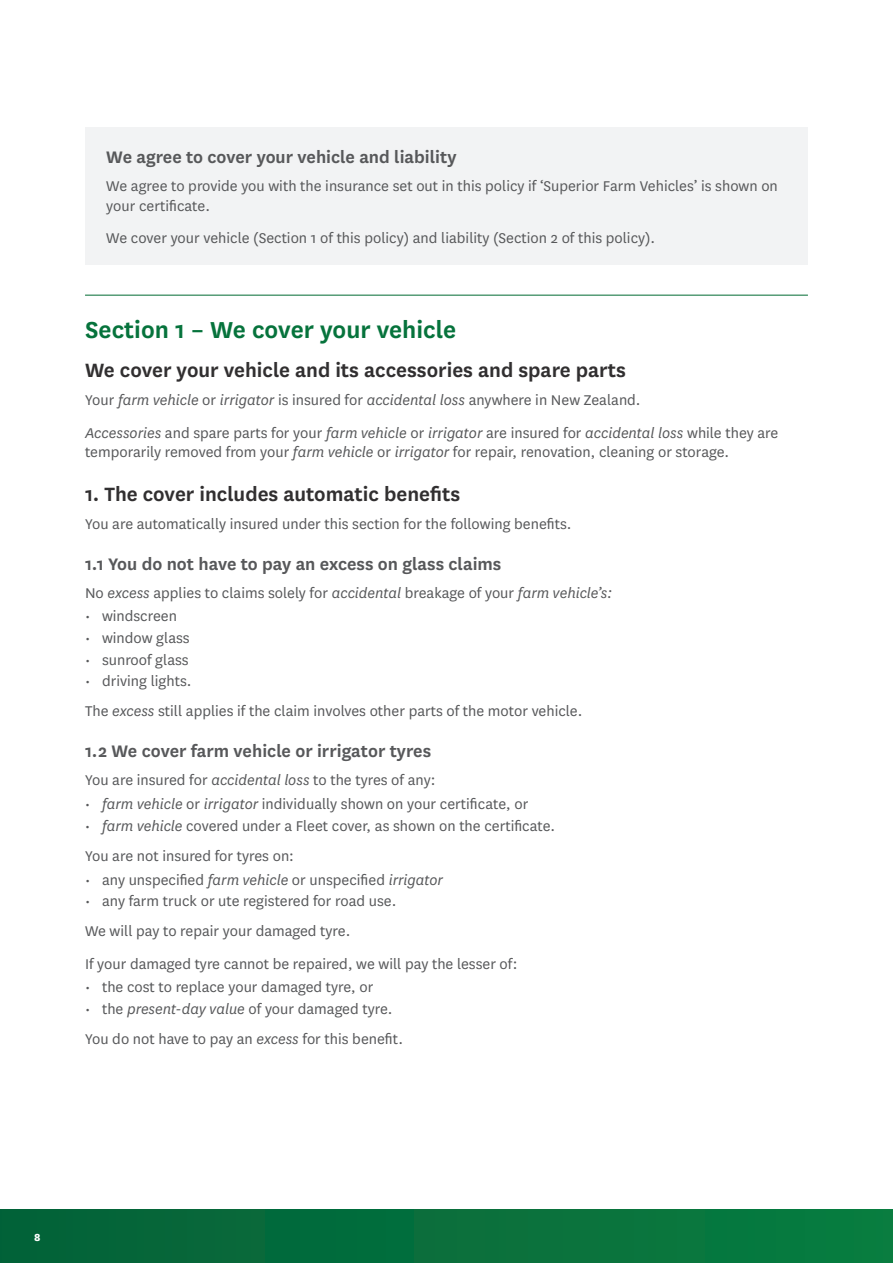
<style>
.page{position:relative;width:893px;height:1263px;background:#fff}
.page>*{position:absolute;margin:0;border:0;box-sizing:border-box;transform-origin:0 0}
.Main_Page_Header_-_G{font:600 27px "National";color:#06733c}
.Sections_Header_-_Lv{font:600 22.5px "National";color:#312f30}
.Sections_Header_-_Lv-2{font:600 19.5px "National";color:#57585a}
.Main_Body_Text_Grey{font:16.5px/19.5px "National";color:#57585a}
.t1{font:800 12px "National";color:#fff}
.s1{font-style:italic}
</style>
<div class="page">
<div style="left:0;top:1209px;width:893px;height:54px;background:linear-gradient(to right,#046138,#097d40)"></div>
<div style="left:85px;top:128px;width:723px;height:137px;background:#f2f3f4"></div>
<hr style="left:85px;top:295px;width:723px;height:1px;background:#006b32">
<p class="Sections_Header_-_Lv-2" style="left:106px;top:144px;width:352px">We agree to cover your vehicle and liability</p>
<p class="Main_Body_Text_Grey" style="left:106px;top:176px;width:673px">We agree to provide you with the insurance set out in this policy if ‘Superior Farm Vehicles’ is shown on your certificate.</p>
<p class="Main_Body_Text_Grey" style="left:106px;top:228px;width:550px">We cover your vehicle (Section 1 of this policy) and liability (Section 2 of this policy).</p>
<p class="Main_Page_Header_-_G" style="left:85px;top:311px;width:373px">Section 1 – We cover your vehicle</p>
<p class="Sections_Header_-_Lv" style="left:85px;top:355px;width:542px">We cover your vehicle and its accessories and spare parts</p>
<p class="Main_Body_Text_Grey" style="left:85px;top:390px;width:557px">Your <span class="s1">farm vehicle</span> or <span class="s1">irrigator</span> is insured for <span class="s1">accidental loss</span> anywhere in New Zealand.</p>
<p class="Main_Body_Text_Grey" style="left:85px;top:422px;width:695px"><span class="s1">Accessories</span> and spare parts for your <span class="s1">farm vehicle</span> or <span class="s1">irrigator</span> are insured for <span class="s1">accidental loss</span> while they are temporarily removed from your <span class="s1">farm vehicle</span> or <span class="s1">irrigator</span> for repair, renovation, cleaning or storage.</p>
<p class="Sections_Header_-_Lv" style="left:85px;top:478px;width:377px">1. The cover includes automatic benefits</p>
<p class="Main_Body_Text_Grey" style="left:85px;top:513px;width:488px">You are automatically insured under this section for the following benefits.</p>
<p class="Sections_Header_-_Lv-2" style="left:85px;top:550px;width:418px">1.1 You do not have to pay an excess on glass claims</p>
<p class="Main_Body_Text_Grey" style="left:85px;top:582px;width:528px">No <span class="s1">excess</span> applies to claims solely for <span class="s1">accidental</span> breakage of your <span class="s1">farm vehicle’s:</span></p>
<p class="Main_Body_Text_Grey" style="left:85px;top:606px;width:93px">• windscreen</p>
<p class="Main_Body_Text_Grey" style="left:85px;top:627px;width:106px">• window glass</p>
<p class="Main_Body_Text_Grey" style="left:85px;top:649px;width:105px">• sunroof glass</p>
<p class="Main_Body_Text_Grey" style="left:85px;top:671px;width:108px">• driving lights.</p>
<p class="Main_Body_Text_Grey" style="left:85px;top:701px;width:499px">The <span class="s1">excess</span> still applies if the claim involves other parts of the motor vehicle.</p>
<p class="Sections_Header_-_Lv-2" style="left:85px;top:738px;width:348px">1.2 We cover farm vehicle or irrigator tyres</p>
<p class="Main_Body_Text_Grey" style="left:85px;top:770px;width:352px">You are insured for <span class="s1">accidental loss</span> to the tyres of any:</p>
<p class="Main_Body_Text_Grey" style="left:85px;top:793px;width:445px"><span class="s1">• farm vehicle</span> or <span class="s1">irrigator</span> individually shown on your certificate, or</p>
<p class="Main_Body_Text_Grey" style="left:85px;top:815px;width:472px"><span class="s1">• farm vehicle</span> covered under a Fleet cover, as shown on the certificate.</p>
<p class="Main_Body_Text_Grey" style="left:85px;top:845px;width:210px">You are not insured for tyres on:</p>
<p class="Main_Body_Text_Grey" style="left:85px;top:869px;width:360px">• any unspecified <span class="s1">farm vehicle</span> or unspecified <span class="s1">irrigator</span></p>
<p class="Main_Body_Text_Grey" style="left:85px;top:891px;width:313px">• any farm truck or ute registered for road use.</p>
<p class="Main_Body_Text_Grey" style="left:85px;top:921px;width:267px">We will pay to repair your damaged tyre.</p>
<p class="Main_Body_Text_Grey" style="left:85px;top:953px;width:434px">If your damaged tyre cannot be repaired, we will pay the lesser of:</p>
<p class="Main_Body_Text_Grey" style="left:85px;top:977px;width:290px">• the cost to replace your damaged tyre, or</p>
<p class="Main_Body_Text_Grey" style="left:85px;top:998px;width:309px">• the <span class="s1">present-day value</span> of your damaged tyre.</p>
<p class="Main_Body_Text_Grey" style="left:85px;top:1028px;width:320px">You do not have to pay an <span class="s1">excess</span> for this benefit.</p>
<p class="t1" style="left:34px;top:1229px;width:8px">8</p>
</div>
